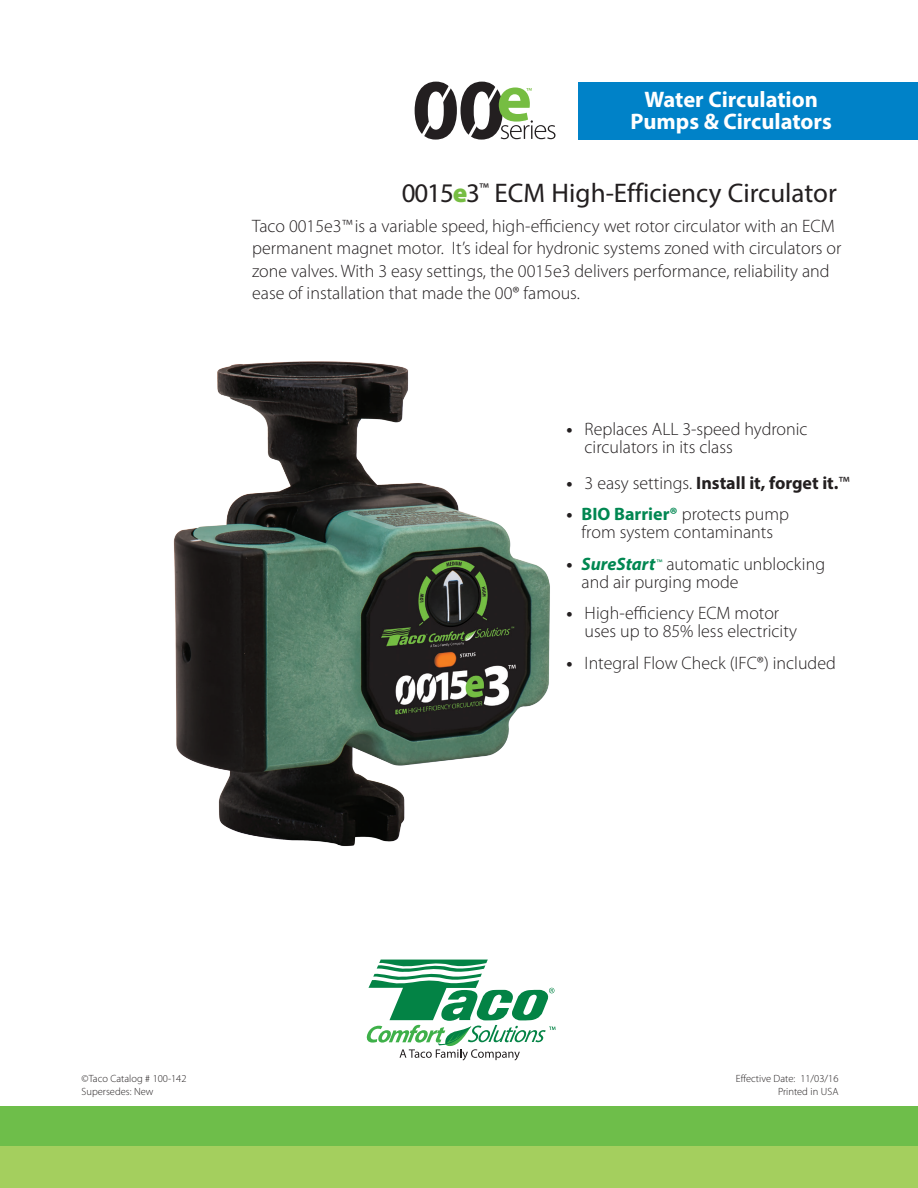
<style>
.page{position:relative;width:918px;height:1188px;background:#fff}
.page>*{position:absolute;margin:0;border:0;box-sizing:border-box;transform-origin:0 0}
.t1{font:27px "Myriad Pro";color:#231f20}
.t2{font:700 22.5px/22.5px "Myriad Pro";color:#fff;text-align:center}
.t3{font:300 18px/18px "Myriad Pro";color:#231f20}
.t4{font:700 18px "Myriad Pro";color:#231f20}
.t5{font:300 10.5px/12.6px "Myriad Pro";color:#231f20}
.s1{font-weight:900;color:#76bd42}
.s2{font-weight:700}
.s3{font-weight:300}
.s4{font-weight:400}
.s5{font-weight:700;color:#008751}
.s6{font-weight:700;font-style:italic;color:#008751}
</style>
<div class="page">
<img style="left:173px;top:361px;width:377px;height:485px">
<svg style="left:415px;top:81px;width:141px;height:59px"></svg>
<div style="left:578px;top:82px;width:340px;height:57px;background:#0082c8"></div>
<div style="left:0;top:1146px;width:918px;height:42px;background:#a4cf5e"></div>
<div style="left:0;top:1106px;width:918px;height:40px;background:#6ebe4a"></div>
<svg style="left:366px;top:960px;width:189px;height:100px"></svg>
<p class="t2" style="left:631px;top:87px;width:203px">Water Circulation<br>Pumps &amp; Circulators</p>
<h1 class="t1" style="left:402px;top:176px;width:437px">0015<span class="s1">e</span>3<sup>™</sup> ECM High-Efficiency Circulator</h1>
<p class="t3" style="left:252px;top:214px;width:591px;line-height:22.5px">Taco 0015e3™is a variable speed, high-efficiency wet rotor circulator with an ECM permanent magnet motor. It’s ideal for hydronic systems zoned with circulators or zone valves. With 3 easy settings, the 0015e3 delivers performance, reliability and ease of installation that made the 00® famous.</p>
<p class="t3" style="left:585px;top:420px;width:225px;text-indent:-18px"><span class="s2">•</span> Replaces ALL 3-speed hydronic circulators in its class</p>
<p class="t4" style="left:567px;top:471px;width:284px">• <span class="s3">3 easy settings.</span> Install it, forget it.<span class="s4">™</span></p>
<p class="t3" style="left:567px;top:505px;width:224px;text-align:center"><span class="s2">•</span> <span class="s5">BIO Barrier®</span> protects pump from system contaminants</p>
<p class="t3" style="left:582px;top:555px;width:245px;text-indent:-15px"><span class="s2">•</span> <span class="s6">SureStart</span> <sup>™</sup> automatic unblocking and air purging mode</p>
<p class="t3" style="left:585px;top:604px;width:214px;text-indent:-18px"><span class="s2">•</span> High-efficiency ECM motor uses up to 85% less electricity</p>
<p class="t3" style="left:567px;top:654px;width:271px"><span class="s2">•</span> Integral Flow Check (IFC®) included</p>
<p class="t5" style="left:82px;top:1072px;width:106px">©Taco Catalog # 100-142<br>Supersedes: New</p>
<p class="t5" style="left:736px;top:1072px;width:104px;text-align:right">Effective Date: 11/03/16<br>Printed in USA</p>
</div>
